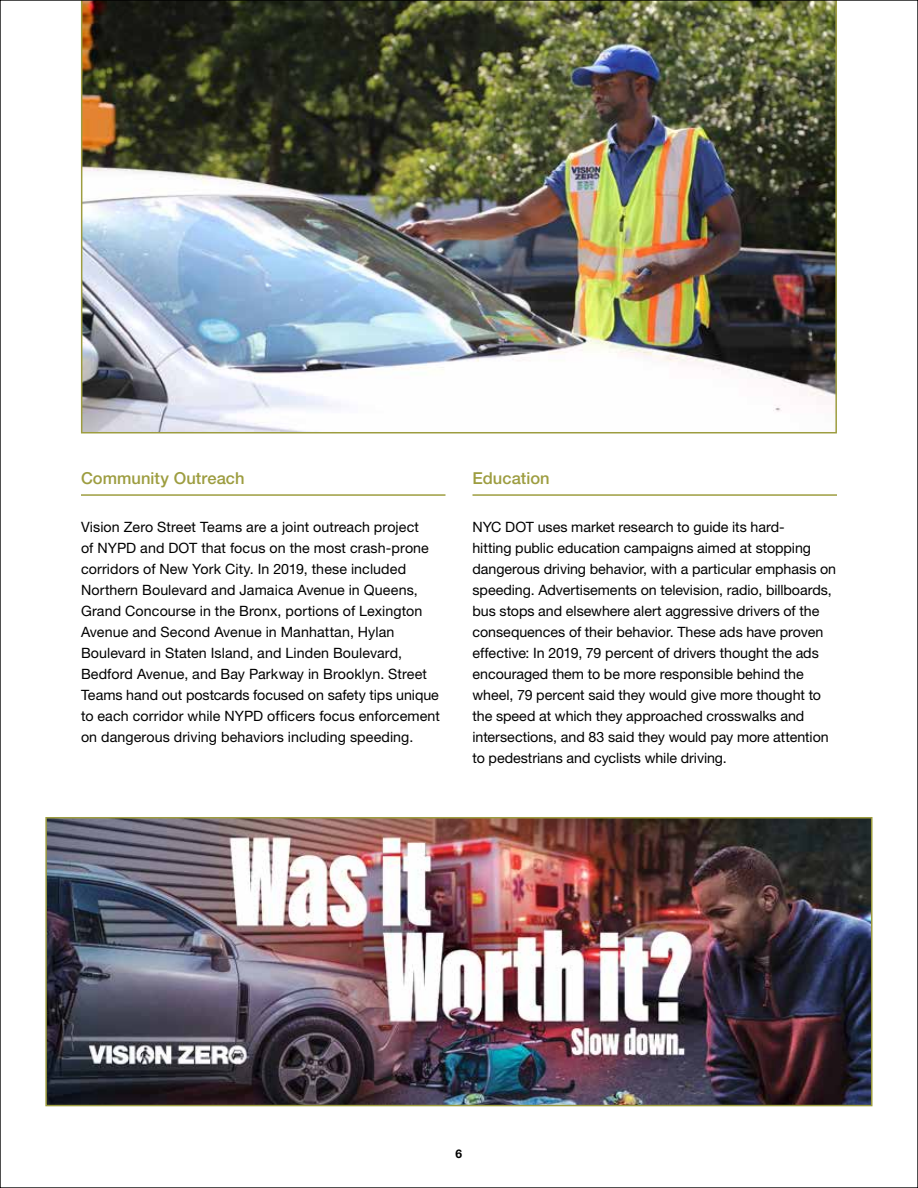
<style>
.page{position:relative;width:918px;height:1188px;background:#fff}
.page>*{position:absolute;margin:0;border:0;box-sizing:border-box;transform-origin:0 0}
.t1{font:500 16.5px "Helvetica Neue LT Std";letter-spacing:.005em;color:#9d9d40}
.t2{font:14.25px/21px "Helvetica Neue LT Std";color:#000}
.t3{font:700 12px "Helvetica Neue LT Std";color:#000}
</style>
<div class="page">
<img style="left:81px;top:2px;width:756px;height:431px">
<hr style="left:81px;top:494px;width:365px;height:2px;background:#9d9d40">
<img style="left:48px;top:820px;width:822px;height:283px">
<div style="left:45px;top:817px;width:828px;height:289px;border:2px solid #9d9d40"></div>
<hr style="left:472px;top:494px;width:365px;height:2px;background:#9d9d40">
<p class="t1" style="left:81px;top:468px;width:165px">Community Outreach</p>
<p class="t2" style="left:81px;top:516px;width:361px">Vision Zero Street Teams are a joint outreach project<br>of NYPD and DOT that focus on the most crash-prone corridors of New York City. In 2019, these included Northern Boulevard and Jamaica Avenue in Queens, Grand Concourse in the Bronx, portions of Lexington Avenue and Second Avenue in Manhattan, Hylan Boulevard in Staten Island, and Linden Boulevard, Bedford Avenue, and Bay Parkway in Brooklyn. Street Teams hand out postcards focused on safety tips unique to each corridor while NYPD officers focus enforcement on dangerous driving behaviors including speeding.</p>
<p class="t1" style="left:472px;top:468px;width:79px">Education</p>
<p class="t2" style="left:472px;top:516px;width:365px">NYC DOT uses market research to guide its hard-<br>hitting public education campaigns aimed at stopping dangerous driving behavior, with a particular emphasis on speeding. Advertisements on television, radio, billboards, bus stops and elsewhere alert aggressive drivers of the consequences of their behavior. These ads have proven effective: In 2019, 79 percent of drivers thought the ads encouraged them to be more responsible behind the wheel, 79 percent said they would give more thought to the speed at which they approached crosswalks and intersections, and 83 said they would pay more attention to pedestrians and cyclists while driving.</p>
<p class="t3" style="left:456px;top:1147px;width:8px">6</p>
</div>
